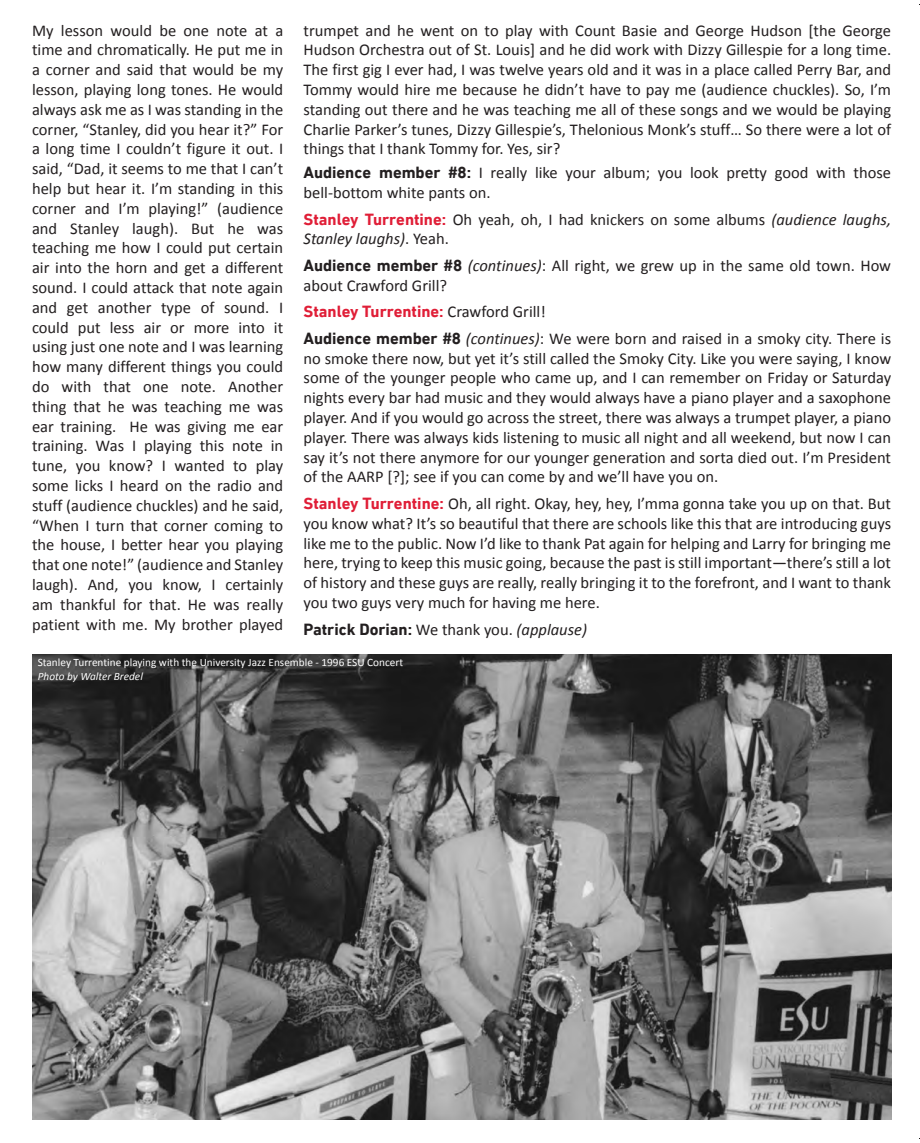
<style>
.page{position:relative;width:920px;height:1143px;background:#fff}
.page>*{position:absolute;margin:0;border:0;box-sizing:border-box;transform-origin:0 0}
.t1{font:16.5px/19.8px "Calibri";color:#231f20;text-align:justify}
.t2{font:700 16.5px "DIN Next LT Pro";color:#231f20}
.t3{font:700 16.5px "DIN Next LT Pro";color:#e01e37}
.t4{font:11.25px "Calibri";color:#fff}
.t5{font:italic 11.25px "Calibri";color:#fff}
.s1{font-family:"DIN Next LT Pro";font-weight:700}
.s2{font-family:"DIN Next LT Pro";font-weight:700;color:#e01e37}
.s3{font-style:italic}
.s4{font-family:"Calibri";font-weight:400;color:#231f20}
.s5{font-family:"Calibri";font-weight:400}
.s6{font-family:"Calibri";font-weight:400;font-style:italic}
</style>
<div class="page">
<img style="left:32px;top:654px;width:859px;height:466px">
<p class="t1" style="left:32px;top:20px;width:253px">My lesson would be one note at a time and chromatically. He put me in a corner and said that would be my lesson, playing long tones. He would always ask me as I was standing in the corner, “Stanley, did you hear it?” For a long time I couldn’t figure it out. I said, “Dad, it seems to me that I can’t help but hear it. I’m standing in this corner and I’m playing!” (audience and Stanley laugh). But he was teaching me how I could put certain air into the horn and get a different sound. I could attack that note again and get another type of sound. I could put less air or more into it using just one note and I was learning how many different things you could do with that one note. Another thing that he was teaching me was ear training. He was giving me ear training. Was I playing this note in tune, you know? I wanted to play some licks I heard on the radio and stuff (audience chuckles) and he said, “When I turn that corner coming to the house, I better hear you playing that one note!” (audience and Stanley laugh). And, you know, I certainly am thankful for that. He was really patient with me. My brother played</p>
<p class="t1" style="left:303px;top:20px;width:589px">trumpet and he went on to play with Count Basie and George Hudson [the George Hudson Orchestra out of St. Louis] and he did work with Dizzy Gillespie for a long time.<br>The first gig I ever had, I was twelve years old and it was in a place called Perry Bar, and Tommy would hire me because he didn’t have to pay me (audience chuckles). So, I’m standing out there and he was teaching me all of these songs and we would be playing Charlie Parker’s tunes, Dizzy Gillespie’s, Thelonious Monk’s stuff… So there were a lot of things that I thank Tommy for. Yes, sir?</p>
<p class="t1" style="left:303px;top:163px;width:589px"><span class="s1">Audience member #8:</span> I really like your album; you look pretty good with those bell-bottom white pants on.</p>
<p class="t1" style="left:303px;top:209px;width:589px"><span class="s2">Stanley Turrentine:</span> Oh yeah, oh, I had knickers on some albums <span class="s3">(audience laughs,<br>Stanley laughs)</span>. Yeah.</p>
<p class="t1" style="left:303px;top:256px;width:589px"><span class="s1">Audience member #8</span> <span class="s3">(continues)</span>: All right, we grew up in the same old town. How about Crawford Grill?</p>
<p class="t3" style="left:303px;top:302px;width:244px">Stanley Turrentine: <span class="s4">Crawford Grill!</span></p>
<p class="t1" style="left:303px;top:329px;width:589px"><span class="s1">Audience member #8</span> <span class="s3">(continues)</span>: We were born and raised in a smoky city. There is no smoke there now, but yet it’s still called the Smoky City. Like you were saying, I know some of the younger people who came up, and I can remember on Friday or Saturday nights every bar had music and they would always have a piano player and a saxophone player. And if you would go across the street, there was always a trumpet player, a piano player. There was always kids listening to music all night and all weekend, but now I can say it’s not there anymore for our younger generation and sorta died out. I’m President of the AARP [?]; see if you can come by and we’ll have you on.</p>
<p class="t1" style="left:303px;top:494px;width:589px"><span class="s2">Stanley Turrentine:</span> Oh, all right. Okay, hey, hey, I’mma gonna take you up on that. But you know what? It’s so beautiful that there are schools like this that are introducing guys like me to the public. Now I’d like to thank Pat again for helping and Larry for bringing me here, trying to keep this music going, because the past is still important—there’s still a lot of history and these guys are really, really bringing it to the forefront, and I want to thank you two guys very much for having me here.</p>
<p class="t2" style="left:303px;top:619px;width:285px">Patrick Dorian: <span class="s5">We thank you.</span> <span class="s6">(applause)</span></p>
<p class="t4" style="left:38px;top:655px;width:367px">Stanley Turrentine playing with the University Jazz Ensemble - 1996 ESU Concert</p>
<p class="t5" style="left:38px;top:668px;width:107px">Photo by Walter Bredel</p>
</div>
